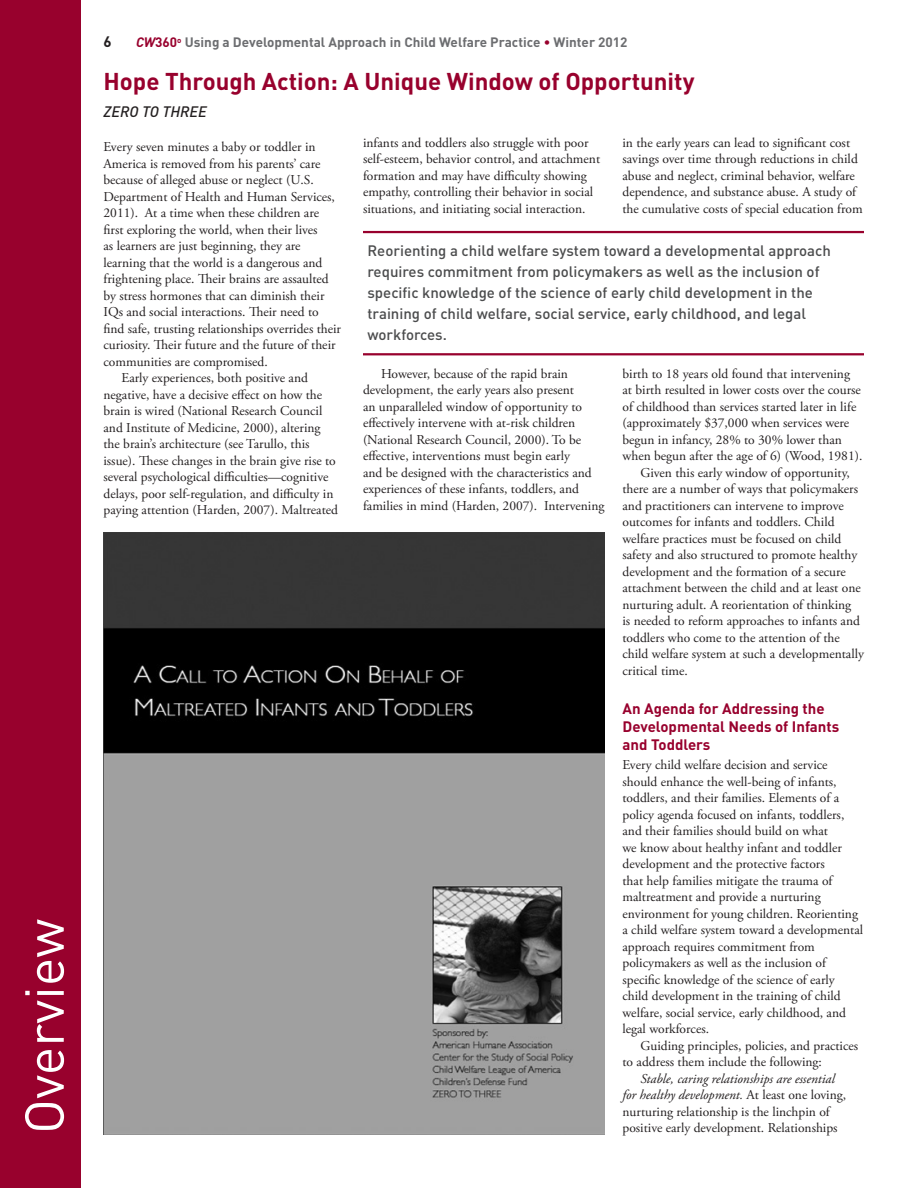
<style>
.page{position:relative;width:918px;height:1188px;background:#fff}
.page>*{position:absolute;margin:0;border:0;box-sizing:border-box;transform-origin:0 0}
.t1{font:54px "DINOT";color:#fff}
.t2{font:700 24px "DINOT";color:#98012d}
.pull_quote{font:500 15px/21px "DINOT";color:#4b4c4d}
.t3{font:700 15px/18px "DINOT";color:#98012d}
.author{font:italic 500 15px "DINOT";color:#231f20}
.t4{font:700 15px "DINOT";color:#231f20}
.Body_text{font:13.5px/16.5px "Adobe Garamond Pro";color:#231f20}
.body_text_no_indent{font:13.5px/16.5px "Adobe Garamond Pro";color:#231f20}
.t5{font:700 13.5px "DINOT";color:#6c6d70}
.s1{font-style:italic;color:#98012d}
.s2{color:#98012d}
.s3{font-style:italic}
</style>
<div class="page">
<div style="left:0;top:0;width:81px;height:1188px;background:#98012d"></div>
<hr style="left:363px;top:231px;width:501px;height:2px;background:#98012d">
<hr style="left:363px;top:353px;width:501px;height:2px;background:#98012d">
<img style="left:104px;top:533px;width:500px;height:601px">
<h1 class="t1" style="left:8px;top:1134px;width:217px;rotate:-90deg">Overview</h1>
<p class="t4" style="left:104px;top:32px;width:10px">6</p>
<p class="t5" style="left:136px;top:33px;width:493px"><span class="s1">CW</span><span class="s2">360</span><sup>o</sup> Using a Developmental Approach in Child Welfare Practice <span class="s2">•</span> Winter 2012</p>
<h1 class="t2" style="left:104px;top:65px;width:593px">Hope Through Action: A Unique Window of Opportunity</h1>
<p class="author" style="left:104px;top:101px;width:105px">ZERO TO THREE</p>
<p class="body_text_no_indent" style="left:104px;top:139px;width:239px">Every seven minutes a baby or toddler in America is removed from his parents’ care because of alleged abuse or neglect (U.S.<br>Department of Health and Human Services, 2011). At a time when these children are first exploring the world, when their lives<br>as learners are just beginning, they are learning that the world is a dangerous and frightening place. Their brains are assaulted by stress hormones that can diminish their IQs and social interactions. Their need to find safe, trusting relationships overrides their curiosity. Their future and the future of their communities are compromised.</p>
<p class="Body_text" style="left:104px;top:370px;width:236px;text-indent:18px">Early experiences, both positive and negative, have a decisive effect on how the brain is wired (National Research Council and Institute of Medicine, 2000), altering the brain’s architecture (see Tarullo, this issue). These changes in the brain give rise to several psychological difficulties—cognitive delays, poor self-regulation, and difficulty in paying attention (Harden, 2007). Maltreated</p>
<p class="Body_text" style="left:363px;top:135px;width:239px">infants and toddlers also struggle with poor self-esteem, behavior control, and attachment formation and may have difficulty showing empathy, controlling their behavior in social situations, and initiating social interaction.</p>
<p class="Body_text" style="left:622px;top:135px;width:242px">in the early years can lead to significant cost savings over time through reductions in child abuse and neglect, criminal behavior, welfare dependence, and substance abuse. A study of the cumulative costs of special education from</p>
<p class="pull_quote" style="left:368px;top:239px;width:465px">Reorienting a child welfare system toward a developmental approach requires commitment from policymakers as well as the inclusion of specific knowledge of the science of early child development in the training of child welfare, social service, early childhood, and legal workforces.</p>
<p class="Body_text" style="left:363px;top:366px;width:243px;text-indent:18px">However, because of the rapid brain development, the early years also present<br>an unparalleled window of opportunity to effectively intervene with at-risk children (National Research Council, 2000). To be effective, interventions must begin early<br>and be designed with the characteristics and experiences of these infants, toddlers, and families in mind (Harden, 2007). Intervening</p>
<p class="Body_text" style="left:622px;top:366px;width:242px">birth to 18 years old found that intervening at birth resulted in lower costs over the course of childhood than services started later in life (approximately $37,000 when services were begun in infancy, 28% to 30% lower than when begun after the age of 6) (Wood, 1981).</p>
<p class="Body_text" style="left:622px;top:465px;width:243px;text-indent:18px">Given this early window of opportunity, there are a number of ways that policymakers and practitioners can intervene to improve outcomes for infants and toddlers. Child welfare practices must be focused on child safety and also structured to promote healthy development and the formation of a secure attachment between the child and at least one nurturing adult. A reorientation of thinking<br>is needed to reform approaches to infants and toddlers who come to the attention of the child welfare system at such a developmentally critical time.</p>
<h2 class="t3" style="left:622px;top:699px;width:218px">An Agenda for Addressing the<br>Developmental Needs of Infants and Toddlers</h2>
<p class="body_text_no_indent" style="left:622px;top:757px;width:242px">Every child welfare decision and service should enhance the well-being of infants, toddlers, and their families. Elements of a policy agenda focused on infants, toddlers, and their families should build on what<br>we know about healthy infant and toddler development and the protective factors<br>that help families mitigate the trauma of maltreatment and provide a nurturing environment for young children. Reorienting a child welfare system toward a developmental approach requires commitment from policymakers as well as the inclusion of specific knowledge of the science of early child development in the training of child welfare, social service, early childhood, and legal workforces.</p>
<p class="Body_text" style="left:622px;top:1038px;width:237px;text-indent:18px">Guiding principles, policies, and practices to address them include the following:</p>
<p class="Body_text" style="left:622px;top:1071px;width:225px;text-indent:18px"><span class="s3">Stable, caring relationships are essential for healthy development.</span> At least one loving, nurturing relationship is the linchpin of positive early development. Relationships</p>
</div>
